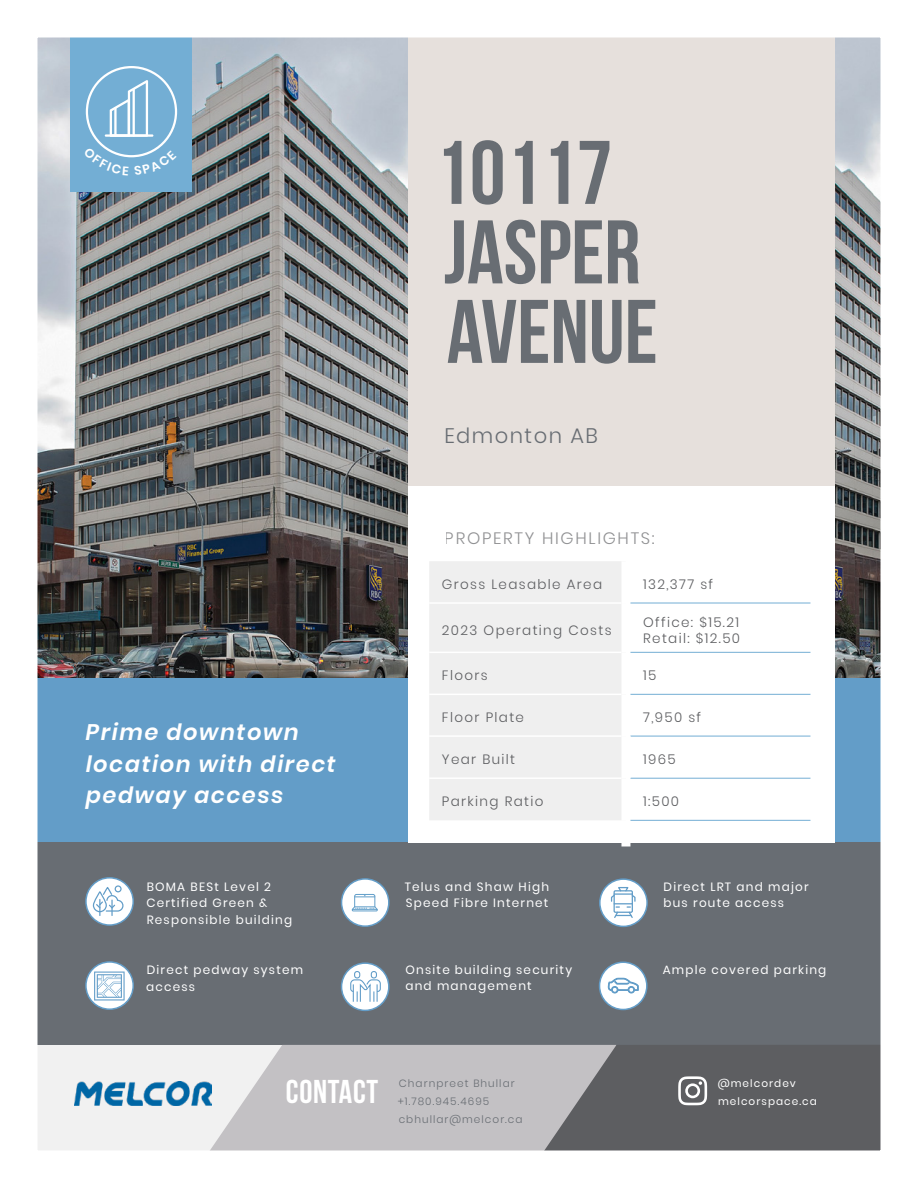
<style>
.page{position:relative;width:918px;height:1188px;background:#fff}
.page>*{position:absolute;margin:0;border:0;box-sizing:border-box;transform-origin:0 0}
.Heading_1_-_ASSET_NA{font:700 90px/79.5px "Bebas Neue";color:#686d73}
.t1{font:700 33px "Bebas Neue";letter-spacing:.02em;color:#fff}
.Heading_2_-_Feature{font:italic 600 22.5px/31.5px "Poppins";letter-spacing:.07em;color:#fff}
.Address_1{font:300 21px "Poppins";letter-spacing:.07em;color:#686d73}
.t2{font:300 16.5px "Poppins";letter-spacing:.1em;color:#5c5d60}
.Property_Highlights{font:300 13.5px "Poppins";letter-spacing:.1em;color:#5c5d60}
.Amenities{font:12px/16.5px "Poppins";letter-spacing:.1em;color:#fff}
.t3{font:300 10.5px "Poppins";letter-spacing:.1em;color:#686d73}
.t4{font:10.5px "Poppins";letter-spacing:.1em;color:#fff}
</style>
<div class="page">
<img style="left:39px;top:39px;width:840px;height:640px">
<div style="left:408px;top:26px;width:426px;height:486px;background:#e6e0dc"></div>
<div style="left:24px;top:679px;width:863px;height:164px;background:#639dc8"></div>
<div style="left:2px;top:842px;width:902px;height:204px;background:#686d73"></div>
<div style="left:408px;top:486px;width:426px;height:356px;background:#fff"></div>
<div style="left:11px;top:1045px;width:599px;height:111px;background:#f1f1f1"></div>
<svg style="left:211px;top:1045px;width:308px;height:104px;background:#c8c6c9"></svg>
<svg style="left:519px;top:1045px;width:360px;height:104px;background:#6f6f72"></svg>
<img style="left:74px;top:1081px;width:138px;height:25px">
<svg style="left:678px;top:1076px;width:29px;height:29px"></svg>
<div style="left:342px;top:963px;width:47px;height:47px;background:#fff;border-radius:50%"></div>
<div style="left:341px;top:962px;width:49px;height:49px;border:2px solid #639dc8;border-radius:50%"></div>
<div style="left:600px;top:879px;width:47px;height:47px;background:#fff;border-radius:50%"></div>
<div style="left:599px;top:878px;width:49px;height:49px;border:2px solid #639dc8;border-radius:50%"></div>
<div style="left:86px;top:878px;width:47px;height:47px;background:#fff;border-radius:50%"></div>
<div style="left:85px;top:877px;width:49px;height:49px;border:2px solid #639dc8;border-radius:50%"></div>
<svg style="left:86px;top:962px;width:47px;height:47px"></svg>
<div style="left:85px;top:961px;width:49px;height:49px;border:2px solid #639dc8;border-radius:50%"></div>
<div style="left:600px;top:962px;width:47px;height:48px;background:#fff;border-radius:50%"></div>
<div style="left:599px;top:962px;width:49px;height:48px;border:2px solid #639dc8;border-radius:50%"></div>
<svg style="left:608px;top:978px;width:31px;height:15px"></svg>
<svg style="left:94px;top:972px;width:31px;height:29px"></svg>
<svg style="left:350px;top:979px;width:31px;height:23px"></svg>
<div style="left:354px;top:971px;width:6px;height:8px;border:1px solid #629dc8;border-radius:3px"></div>
<div style="left:371px;top:971px;width:6px;height:8px;border:1px solid #629dc8;border-radius:3px"></div>
<svg style="left:610px;top:887px;width:26px;height:31px"></svg>
<div style="left:93px;top:891px;width:14px;height:21px;border:1px solid #629dc8;border-radius:6px"></div>
<svg style="left:95px;top:887px;width:29px;height:36px"></svg>
<div style="left:115px;top:885px;width:7px;height:7px;border:1px solid #629dc8;border-radius:50%"></div>
<div style="left:71px;top:14px;width:121px;height:178px;background:#73aed4"></div>
<div style="left:86px;top:66px;width:91px;height:91px;border:2px solid #fff;border-radius:50%"></div>
<svg style="left:110px;top:80px;width:38px;height:54px"></svg>
<hr style="left:105px;top:134px;width:48px;height:3px;background:#fff">
<hr style="left:114px;top:107px;width:3px;height:30px;background:#fff">
<hr style="left:133px;top:89px;width:2px;height:48px;background:#fff">
<div style="left:429px;top:561px;width:192px;height:259px;background:#efefef"></div>
<div style="left:621px;top:820px;width:9px;height:27px;background:#fff"></div>
<hr style="left:429px;top:602px;width:192px;height:2px;background:#fff">
<hr style="left:429px;top:652px;width:192px;height:1px;background:#fff">
<hr style="left:429px;top:694px;width:192px;height:1px;background:#fff">
<hr style="left:630px;top:603px;width:180px;height:1px;background:#73aed4">
<hr style="left:630px;top:652px;width:180px;height:1px;background:#73aed4">
<hr style="left:630px;top:694px;width:180px;height:1px;background:#73aed4">
<hr style="left:630px;top:736px;width:180px;height:1px;background:#73aed4">
<hr style="left:630px;top:778px;width:180px;height:1px;background:#73aed4">
<hr style="left:630px;top:820px;width:180px;height:1px;background:#73aed4">
<hr style="left:429px;top:735px;width:192px;height:2px;background:#fff">
<hr style="left:429px;top:777px;width:192px;height:2px;background:#fff">
<div style="left:0;top:0;width:918px;height:1188px;border:38px solid #fff"></div>
<div style="left:342px;top:879px;width:47px;height:47px;background:#fff;border-radius:50%"></div>
<div style="left:341px;top:878px;width:49px;height:49px;border:2px solid #639dc8;border-radius:50%"></div>
<svg style="left:352px;top:894px;width:26px;height:18px"></svg>
<svg style="left:103px;top:147px;width:57px;height:11px"></svg>
<p class="Heading_1_-_ASSET_NA" style="left:434px;top:132px;width:180px">10117</p>
<p class="Heading_1_-_ASSET_NA" style="left:444px;top:211px;width:215px">JASPER<br>AVENUE</p>
<p class="Address_1" style="left:444px;top:423px;width:155px">Edmonton AB</p>
<p class="Heading_2_-_Feature" style="left:86px;top:717px;width:252px">Prime downtown location with direct pedway access</p>
<p class="Amenities" style="left:146px;top:878px;width:147px">BOMA BESt Level 2<br>Certified Green &amp;<br>Responsible building</p>
<p class="Amenities" style="left:146px;top:962px;width:158px">Direct pedway system access</p>
<h3 class="t2" style="left:445px;top:529px;width:211px">PROPERTY HIGHLIGHTS:</h3>
<p class="Property_Highlights" style="left:442px;top:577px;width:162px">Gross Leasable Area</p>
<p class="Property_Highlights" style="left:643px;top:577px;width:71px">132,377 sf</p>
<p class="Property_Highlights" style="left:442px;top:622px;width:171px">2023 Operating Costs</p>
<p class="Property_Highlights" style="left:643px;top:614px;width:97px">Office: $15.21</p>
<p class="Property_Highlights" style="left:643px;top:630px;width:98px">Retail: $12.50</p>
<p class="Property_Highlights" style="left:442px;top:668px;width:47px">Floors</p>
<p class="Property_Highlights" style="left:643px;top:668px;width:15px">15</p>
<p class="Property_Highlights" style="left:442px;top:710px;width:84px">Floor Plate</p>
<p class="Property_Highlights" style="left:643px;top:710px;width:59px">7,950 sf</p>
<p class="Property_Highlights" style="left:442px;top:752px;width:75px">Year Built</p>
<p class="Property_Highlights" style="left:643px;top:752px;width:34px">1965</p>
<p class="Property_Highlights" style="left:442px;top:794px;width:103px">Parking Ratio</p>
<p class="Property_Highlights" style="left:643px;top:794px;width:37px">1:500</p>
<p class="Amenities" style="left:405px;top:878px;width:146px">Telus and Shaw High<br>Speed Fibre Internet</p>
<p class="Amenities" style="left:405px;top:961px;width:168px">Onsite building security and management</p>
<p class="Amenities" style="left:664px;top:878px;width:147px">Direct LRT and major bus route access</p>
<p class="Amenities" style="left:663px;top:961px;width:165px">Ample covered parking</p>
<p class="t3" style="left:399px;top:1077px;width:117px">Charnpreet Bhullar</p>
<p class="t3" style="left:398px;top:1095px;width:93px">+1.780.945.4695</p>
<p class="t3" style="left:399px;top:1113px;width:125px">cbhullar@melcor.ca</p>
<p class="t1" style="left:286px;top:1074px;width:94px">CONTACT</p>
<p class="t4" style="left:718px;top:1078px;width:80px">@melcordev</p>
<p class="t4" style="left:718px;top:1096px;width:100px">melcorspace.ca</p>
</div>
